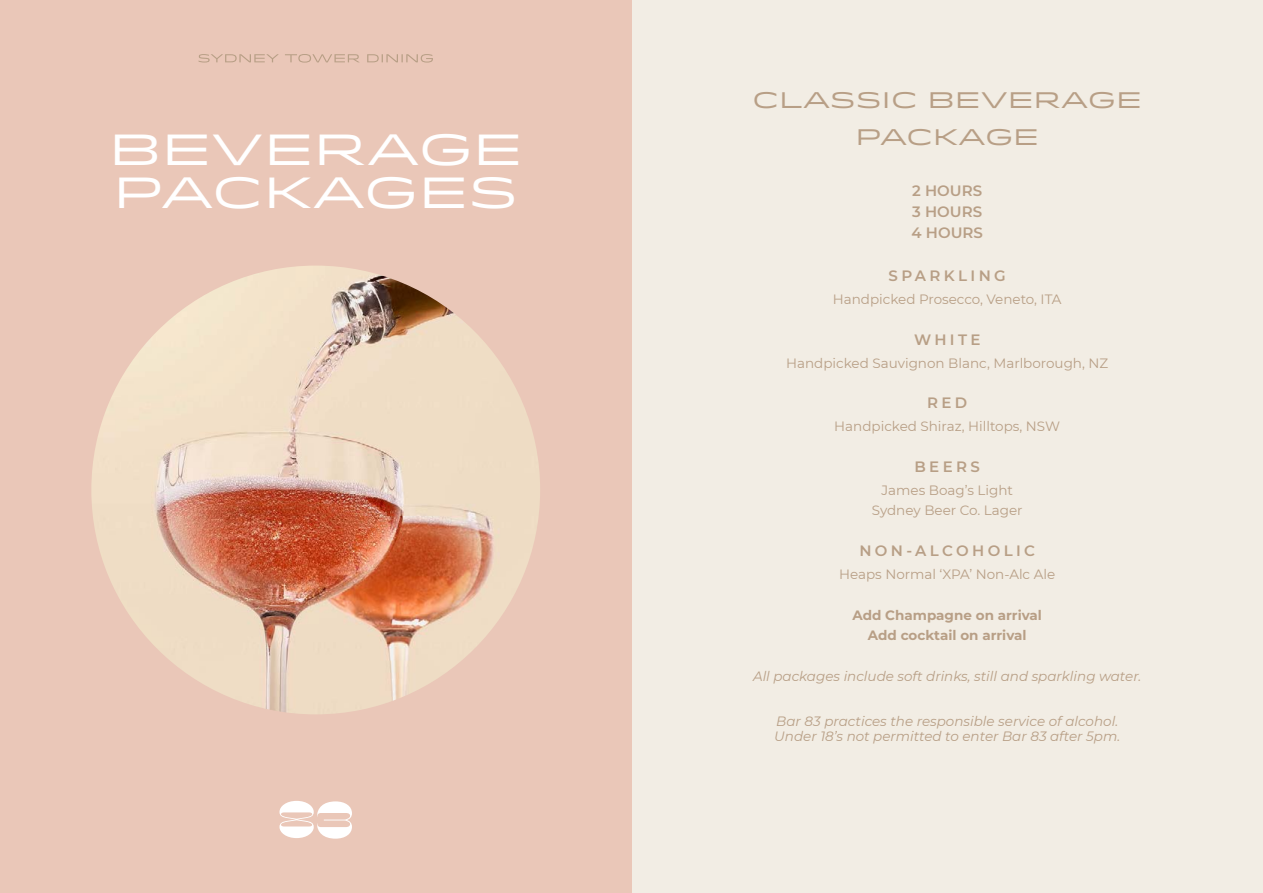
<style>
.page{position:relative;width:1263px;height:893px;background:#fff}
.page>*{position:absolute;margin:0;border:0;box-sizing:border-box;transform-origin:0 0}
.t1{font:43.5px/43.5px "Idlewild";color:#fff}
.t2{font:22.5px/37px "Idlewild";color:#b89f86;text-align:center}
.t3{font:600 15px/21.3px "Montserrat";letter-spacing:.225em;color:#b89f86;text-align:justify}
.t4{font:13.5px/20.7px "Montserrat";color:#b89f86;text-align:center}
.t5{font:italic 13.5px/15px "Montserrat";color:#b89f86}
.t6{font:700 13.5px/20.7px "Montserrat";color:#b89f86;text-align:center}
</style>
<div class="page">
<div style="left:631px;top:0;width:632px;height:893px;background:#f2ede4"></div>
<div style="left:0;top:0;width:631px;height:893px;background:#eac7b8"></div>
<svg style="left:279px;top:801px;width:73px;height:38px"></svg>
<svg style="left:199px;top:54px;width:234px;height:9px"></svg>
<img style="left:91px;top:266px;width:449px;height:448px;border-radius:224px">
<h1 class="t1" style="left:109px;top:125px;width:416px">BEVERAGE<br>PACKAGES</h1>
<h2 class="t2" style="left:753px;top:80px;width:391px">CLASSIC BEVERAGE<br>PACKAGE</h2>
<p class="t3" style="left:911px;top:179px;width:73px">2 HOURS 3 HOURS 4 HOURS</p>
<p class="t3" style="left:888px;top:265px;width:119px">SPARKLING</p>
<p class="t4" style="left:833px;top:288px;width:230px">Handpicked Prosecco, Veneto, ITA</p>
<p class="t3" style="left:914px;top:328px;width:68px">WHITE</p>
<p class="t4" style="left:786px;top:352px;width:324px">Handpicked Sauvignon Blanc, Marlborough, NZ</p>
<p class="t3" style="left:927px;top:392px;width:42px">RED</p>
<p class="t4" style="left:834px;top:415px;width:227px">Handpicked Shiraz, Hilltops, NSW</p>
<p class="t3" style="left:914px;top:455px;width:67px">BEERS</p>
<p class="t4" style="left:872px;top:479px;width:152px">James Boag’s Light<br>Sydney Beer Co. Lager</p>
<p class="t3" style="left:859px;top:539px;width:177px">NON-ALCOHOLIC</p>
<p class="t4" style="left:839px;top:563px;width:217px">Heaps Normal ‘XPA’ Non-Alc Ale</p>
<p class="t6" style="left:852px;top:604px;width:191px">Add Champagne on arrival<br>Add cocktail on arrival</p>
<p class="t5" style="left:753px;top:668px;width:390px">All packages include soft drinks, still and sparkling water.</p>
<p class="t5" style="left:774px;top:713px;width:347px">Bar 83 practices the responsible service of alcohol.<br>Under 18’s not permitted to enter Bar 83 after 5pm.</p>
</div>
